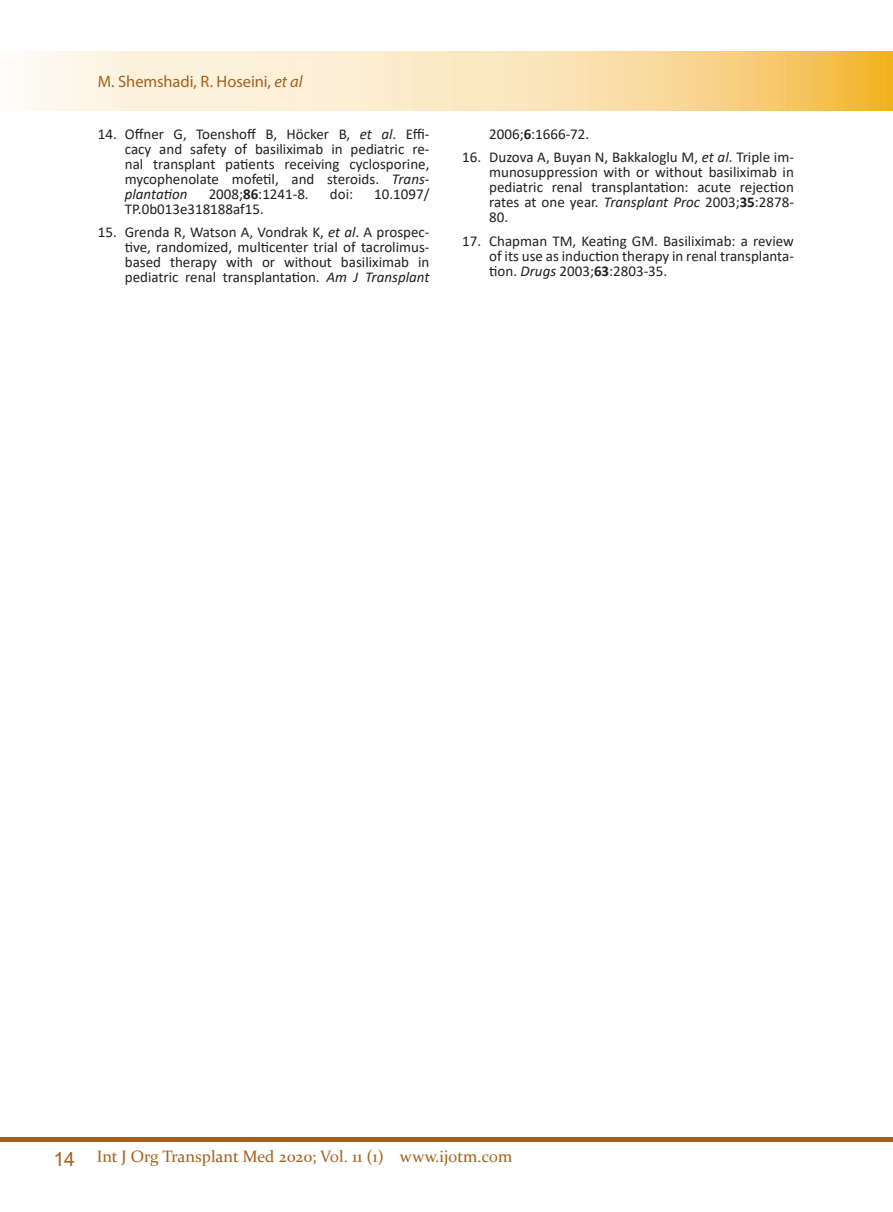
<style>
.page{position:relative;width:893px;height:1212px;background:#fff}
.page>*{position:absolute;margin:0;border:0;box-sizing:border-box;transform-origin:0 0}
.t1{font:16.5px "Constantia";color:#a6611c}
.Runnig_Author{font:16.5px "Myriad Pro";letter-spacing:-.005em;color:#a6611c}
.t2{font:15px/15px "Calibri";color:#231f20;text-align:justify}
.s1{font-style:italic}
.s2{font-weight:700}
.s3{font-family:"Arial";font-size:19.5px}
</style>
<div class="page">
<div style="left:0;top:1137px;width:893px;height:5px;background:#a6611c"></div>
<img style="left:29px;top:52px;width:864px;height:59px">
<p class="Runnig_Author" style="left:98px;top:72px;width:206px">M. Shemshadi, R. Hoseini, <span class="s1">et al</span></p>
<p class="t2" style="left:125px;top:126px;width:306px;text-indent:-27px">14. Offner G, Toenshoff B, Höcker B, <span class="s1">et al</span>. Effi&shy;cacy and safety of basiliximab in pediatric re&shy;nal transplant patients receiving cyclosporine, mycophenolate mofetil, and steroids. <span class="s1">Trans&shy;plantation</span></p>
<p class="t2" style="left:209px;top:186px;width:102px">2008;<span class="s2">86</span>:1241-8.</p>
<p class="t2" style="left:330px;top:186px;width:25px">doi:</p>
<p class="t2" style="left:374px;top:186px;width:57px">10.1097/</p>
<p class="t2" style="left:125px;top:201px;width:140px">TP.0b013e318188af15.</p>
<p class="t2" style="left:125px;top:224px;width:306px;text-indent:-27px">15. Grenda R, Watson A, Vondrak K, <span class="s1">et al</span>. A prospec&shy;tive, randomized, multicenter trial of tacrolimus&shy;based therapy with or without basiliximab in pediatric renal transplantation. <span class="s1">Am J Transplant</span></p>
<p class="t2" style="left:489px;top:126px;width:102px">2006;<span class="s2">6</span>:1666-72.</p>
<p class="t2" style="left:489px;top:149px;width:306px;text-indent:-27px">16. Duzova A, Buyan N, Bakkaloglu M, <span class="s1">et al</span>. Triple im&shy;munosuppression with or without basiliximab in pediatric renal transplantation: acute rejection rates at one year. <span class="s1">Transplant Proc</span> 2003;<span class="s2">35</span>:2878- 80.</p>
<p class="t2" style="left:489px;top:233px;width:306px;text-indent:-27px">17. Chapman TM, Keating GM. Basiliximab: a review of its use as induction therapy in renal transplanta&shy;tion. <span class="s1">Drugs</span> 2003;<span class="s2">63</span>:2803-35.</p>
<p class="t1" style="left:53px;top:1145px;width:460px"><span class="s3">14</span> Int J Org Transplant Med 2020; Vol. 11 (1) www.ijotm.com</p>
</div>
